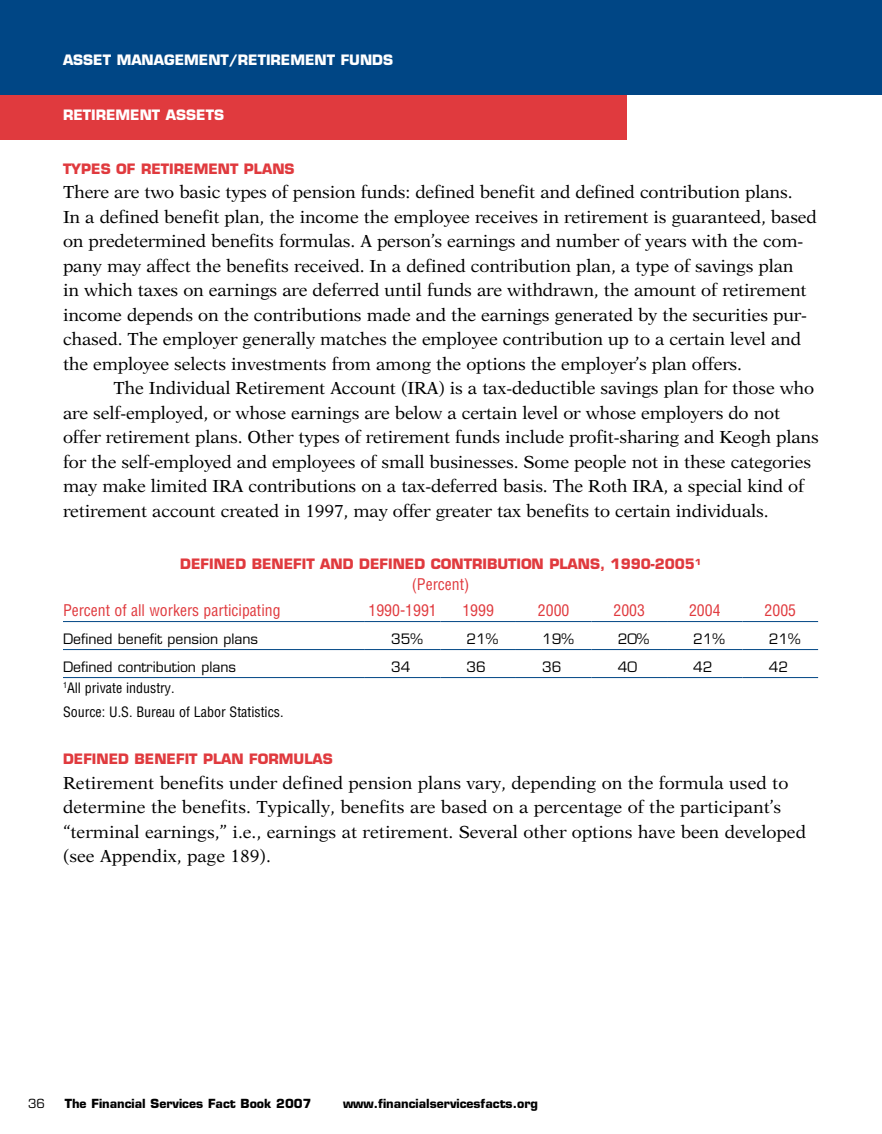
<style>
.page{position:relative;width:882px;height:1134px;background:#fff}
.page>*{position:absolute;margin:0;border:0;box-sizing:border-box;transform-origin:0 0}
.t1{font:17.5px/24.5px "New Aster";letter-spacing:-.01em;color:#000}
.t2{font:condensed 15.75px "Helvetica";color:#e03a3e}
.t3{font:700 14px "Eurostile";color:#e03a3e}
.t4{font:14px "Eurostile";color:#000}
.t5{font:condensed 14px/24.5px "Helvetica";color:#000}
.t6{font:700 14px "Eurostile";color:#fff}
.t7{font:700 12.25px "Eurostile";color:#000}
.t8{font:12.25px "Eurostile";color:#000}
</style>
<div class="page">
<div style="left:0;top:42px;width:626px;height:97px;background:#e03a3e"></div>
<div style="left:0;top:0;width:882px;height:94px;background:#004685"></div>
<hr style="left:63px;top:621px;width:302px;height:1px;background:#004685">
<hr style="left:365px;top:621px;width:75px;height:1px;background:#004685">
<hr style="left:440px;top:621px;width:76px;height:1px;background:#004685">
<hr style="left:516px;top:621px;width:75px;height:1px;background:#004685">
<hr style="left:591px;top:621px;width:76px;height:1px;background:#004685">
<hr style="left:667px;top:621px;width:76px;height:1px;background:#004685">
<hr style="left:743px;top:621px;width:75px;height:1px;background:#004685">
<hr style="left:63px;top:649px;width:302px;height:1px;background:#004685">
<hr style="left:365px;top:649px;width:75px;height:1px;background:#004685">
<hr style="left:440px;top:649px;width:76px;height:1px;background:#004685">
<hr style="left:516px;top:649px;width:75px;height:1px;background:#004685">
<hr style="left:591px;top:649px;width:76px;height:1px;background:#004685">
<hr style="left:667px;top:649px;width:76px;height:1px;background:#004685">
<hr style="left:743px;top:649px;width:75px;height:1px;background:#004685">
<hr style="left:63px;top:677px;width:302px;height:1px;background:#004685">
<hr style="left:365px;top:677px;width:75px;height:1px;background:#004685">
<hr style="left:440px;top:677px;width:76px;height:1px;background:#004685">
<hr style="left:516px;top:677px;width:75px;height:1px;background:#004685">
<hr style="left:591px;top:677px;width:76px;height:1px;background:#004685">
<hr style="left:667px;top:677px;width:76px;height:1px;background:#004685">
<hr style="left:743px;top:677px;width:75px;height:1px;background:#004685">
<p class="t6" style="left:63px;top:52px;width:289px">ASSET Management/retirement fun</p>
<p class="t6" style="left:372px;top:52px;width:20px">ds</p>
<p class="t6" style="left:63px;top:106px;width:163px">retirement ASSETS</p>
<p class="t3" style="left:63px;top:160px;width:233px">TYPES OF RETIREMENT PLANS</p>
<p class="t1" style="left:63px;top:180px;width:755px">There are two basic types of pension funds: defined benefit and defined contribution plans.<br>In a defined benefit plan, the income the employee receives in retirement is guaranteed, based on predetermined benefits formulas. A person’s earnings and number of years with the com&shy;pany may affect the benefits received. In a defined contribution plan, a type of savings plan<br>in which taxes on earnings are deferred until funds are withdrawn, the amount of retirement income depends on the contributions made and the earnings generated by the securities pur&shy;chased. The employer generally matches the employee contribution up to a certain level and the employee selects investments from among the options the employer’s plan offers.</p>
<p class="t1" style="left:63px;top:376px;width:757px;text-indent:50px">The Individual Retirement Account (IRA) is a tax-deductible savings plan for those who are self-employed, or whose earnings are below a certain level or whose employers do not offer retirement plans. Other types of retirement funds include profit-sharing and Keogh plans for the self-employed and employees of small businesses. Some people not in these categories may make limited IRA contributions on a tax-deferred basis. The Roth IRA, a special kind of retirement account created in 1997, may offer greater tax benefits to certain individuals.</p>
<p class="t3" style="left:180px;top:556px;width:522px">DEFINED BENEFIT AND DEFINED CONTRIBUTION PLANS, 1990-2005<sup>1</sup></p>
<p class="t2" style="left:412px;top:574px;width:59px">(Percent)</p>
<p class="t2" style="left:63px;top:601px;width:219px">Percent of all workers participating</p>
<p class="t2" style="left:369px;top:601px;width:70px">1990-1991</p>
<p class="t2" style="left:462px;top:601px;width:33px">1999</p>
<p class="t2" style="left:538px;top:601px;width:33px">2000</p>
<p class="t2" style="left:614px;top:601px;width:33px">2003</p>
<p class="t2" style="left:689px;top:601px;width:33px">2004</p>
<p class="t2" style="left:765px;top:601px;width:33px">2005</p>
<p class="t4" style="left:63px;top:631px;width:197px">Defined benefit pension plans</p>
<p class="t4" style="left:391px;top:631px;width:33px">35%</p>
<p class="t4" style="left:467px;top:631px;width:33px">21 %</p>
<p class="t4" style="left:542px;top:631px;width:33px">1 9%</p>
<p class="t4" style="left:618px;top:631px;width:33px">20%</p>
<p class="t4" style="left:693px;top:631px;width:33px">21 %</p>
<p class="t4" style="left:769px;top:631px;width:33px">21 %</p>
<p class="t4" style="left:63px;top:659px;width:175px">Defined contribution plans</p>
<p class="t4" style="left:391px;top:659px;width:21px">34</p>
<p class="t4" style="left:467px;top:659px;width:21px">36</p>
<p class="t4" style="left:542px;top:659px;width:21px">36</p>
<p class="t4" style="left:618px;top:659px;width:21px">40</p>
<p class="t4" style="left:693px;top:659px;width:21px">42</p>
<p class="t4" style="left:769px;top:659px;width:21px">42</p>
<p class="t5" style="left:63px;top:675px;width:222px"><sup>1</sup>All private industry.<br>Source: U.S. Bureau of Labor Statistics.</p>
<p class="t3" style="left:63px;top:750px;width:271px">DEFINED BENEFIT PLAN FORMULAS</p>
<p class="t1" style="left:63px;top:770px;width:745px">Retirement benefits under defined pension plans vary, depending on the formula used to determine the benefits. Typically, benefits are based on a percentage of the participant’s “terminal earnings,” i.e., earnings at retirement. Several other options have been developed (see Appendix, page 189).</p>
<p class="t8" style="left:28px;top:1097px;width:18px">36</p>
<p class="t7" style="left:65px;top:1096px;width:248px">The Financial Services Fact Book 2007</p>
<p class="t7" style="left:343px;top:1096px;width:197px">www.financialservicesfacts.org</p>
</div>
